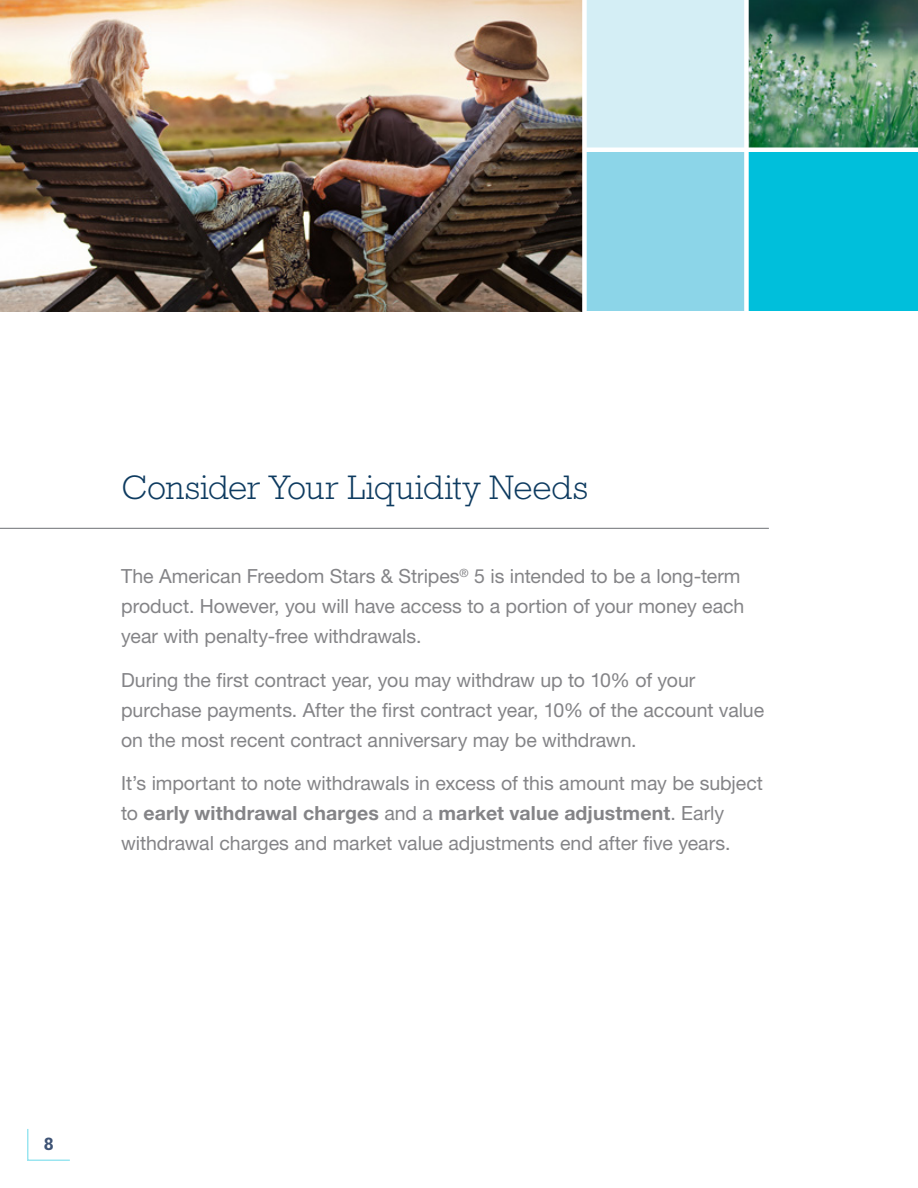
<style>
.page{position:relative;width:918px;height:1188px;background:#fff}
.page>*{position:absolute;margin:0;border:0;box-sizing:border-box;transform-origin:0 0}
.t1{font:300 34.5px "Rockwell Std";letter-spacing:-.005em;color:#0e3b60}
.t2{font:19.5px/30px "Helvetica Neue LT Std";letter-spacing:-.005em;color:#848487}
.t3{font:700 18px "Rockwell Std";color:#3e5375}
.s1{font-weight:700}
</style>
<div class="page">
<svg style="left:27px;top:1129px;width:43px;height:32px"></svg>
<hr style="left:0;top:528px;width:769px;height:1px;background:#6d6f73">
<div style="left:584px;top:0;width:162px;height:150px;background:#d4eef5"></div>
<div style="left:584px;top:150px;width:162px;height:161px;background:#8cd5e8"></div>
<img style="left:0;top:0;width:582px;height:311px">
<div style="left:746px;top:150px;width:172px;height:161px;background:#00bfdb"></div>
<img style="left:749px;top:0;width:169px;height:148px">
<div style="left:582px;top:0;width:5px;height:331px;background:#fff"></div>
<div style="left:744px;top:0;width:5px;height:331px;background:#fff"></div>
<hr style="left:584px;top:148px;width:334px;height:4px;background:#fff">
<h1 class="t1" style="left:121px;top:468px;width:469px">Consider Your Liquidity Needs</h1>
<p class="t2" style="left:121px;top:561px;width:625px">The American Freedom Stars &amp; Stripes<sup>®</sup> 5 is intended to be a long-term product. However, you will have access to a portion of your money each year with penalty-free withdrawals.</p>
<p class="t2" style="left:121px;top:664px;width:645px">During the first contract year, you may withdraw up to 10% of your purchase payments. After the first contract year, 10% of the account value on the most recent contract anniversary may be withdrawn.</p>
<p class="t2" style="left:121px;top:768px;width:643px">It’s important to note withdrawals in excess of this amount may be subject to <span class="s1">early withdrawal charges</span> and a <span class="s1">market value adjustment</span>. Early withdrawal charges and market value adjustments end after five years.</p>
<p class="t3" style="left:44px;top:1133px;width:11px">8</p>
</div>
